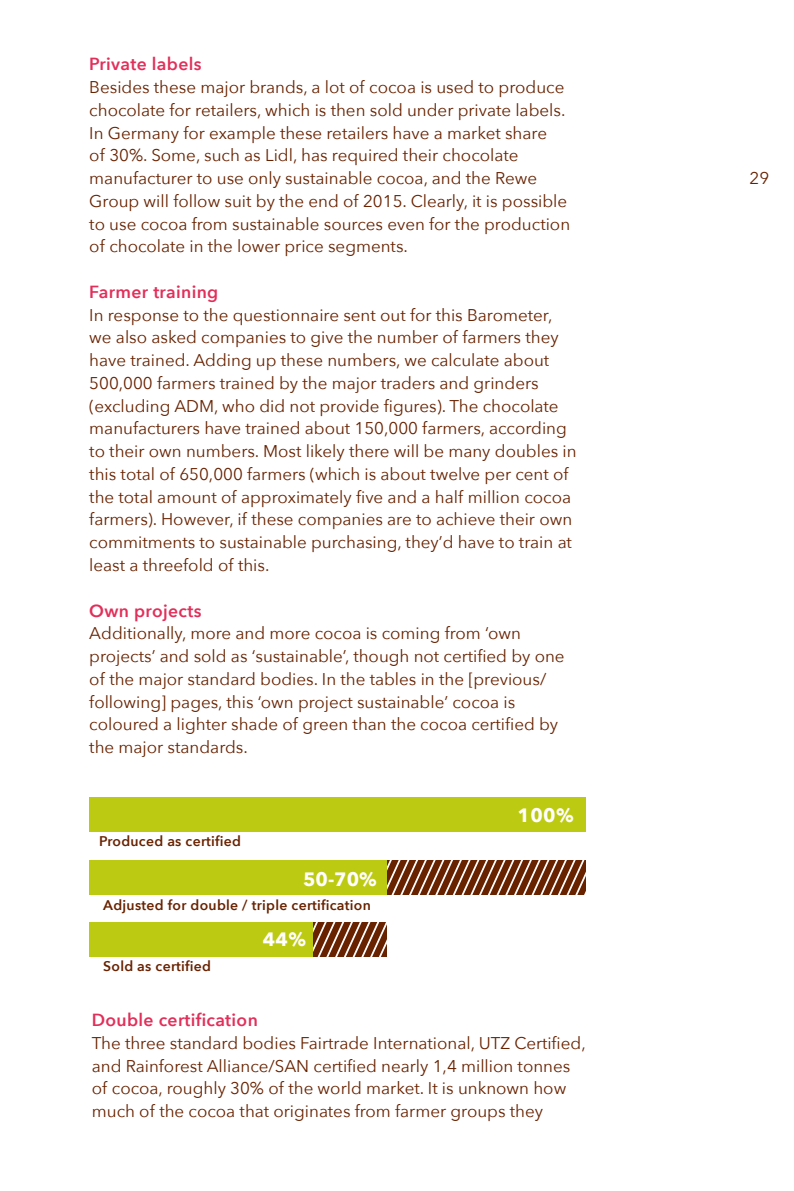
<style>
.page{position:relative;width:794px;height:1191px;background:#fff}
.page>*{position:absolute;margin:0;border:0;box-sizing:border-box;transform-origin:0 0}
.t1{font:700 19.25px "Avenir Next";letter-spacing:.02em;color:#fff}
.t2{font:600 17.5px "Avenir Next";letter-spacing:.02em;color:#e22f5a}
.t3{font:16.97px/22.8px "Avenir Next";color:#682200}
.t4{font:600 14px "Avenir Next";letter-spacing:.02em;color:#682200}
</style>
<div class="page">
<svg style="left:313px;top:922px;width:74px;height:34px;background:#895339"></svg>
<svg style="left:387px;top:860px;width:199px;height:35px;background:#895338"></svg>
<div style="left:89px;top:797px;width:496px;height:35px;background:#bdca12"></div>
<div style="left:89px;top:860px;width:298px;height:35px;background:#bdca12"></div>
<div style="left:89px;top:922px;width:224px;height:35px;background:#bdca12"></div>
<p class="t2" style="left:89px;top:49px;width:114px">Private labels</p>
<p class="t3" style="left:89px;top:75px;width:482px">Besides these major brands, a lot of cocoa is used to produce chocolate for retailers, which is then sold under private labels.<br>In Germany for example these retailers have a market share<br>of 30%. Some, such as Lidl, has required their chocolate manufacturer to use only sustainable cocoa, and the Rewe Group will follow suit by the end of 2015. Clearly, it is possible to use cocoa from sustainable sources even for the production of chocolate in the lower price segments.</p>
<p class="t2" style="left:89px;top:277px;width:130px">Farmer training</p>
<p class="t3" style="left:89px;top:303px;width:489px">In response to the questionnaire sent out for this Barometer, we also asked companies to give the number of farmers they have trained. Adding up these numbers, we calculate about 500,000 farmers trained by the major traders and grinders (excluding ADM, who did not provide figures). The chocolate manufacturers have trained about 150,000 farmers, according to their own numbers. Most likely there will be many doubles in this total of 650,000 farmers (which is about twelve per cent of the total amount of approximately five and a half million cocoa farmers). However, if these companies are to achieve their own commitments to sustainable purchasing, they’d have to train at least a threefold of this.</p>
<p class="t2" style="left:89px;top:595px;width:114px">Own projects</p>
<p class="t3" style="left:89px;top:621px;width:477px">Additionally, more and more cocoa is coming from ‘own projects’ and sold as ‘sustainable’, though not certified by one of the major standard bodies. In the tables in the [previous/ following] pages, this ‘own project sustainable’ cocoa is coloured a lighter shade of green than the cocoa certified by the major standards.</p>
<p class="t4" style="left:99px;top:829px;width:143px">Produced as certified</p>
<p class="t1" style="left:303px;top:862px;width:75px">50-70%</p>
<p class="t4" style="left:103px;top:892px;width:269px">Adjusted for double / triple certification</p>
<p class="t4" style="left:103px;top:954px;width:109px">Sold as certified</p>
<p class="t1" style="left:263px;top:922px;width:45px">44%</p>
<p class="t1" style="left:517px;top:798px;width:57px">100%</p>
<p class="t2" style="left:92px;top:1005px;width:168px">Double certification</p>
<p class="t3" style="left:92px;top:1031px;width:495px">The three standard bodies Fairtrade International, UTZ Certified, and Rainforest Alliance/SAN certified nearly 1,4 million tonnes of cocoa, roughly 30% of the world market. It is unknown how much of the cocoa that originates from farmer groups they</p>
<p class="t3" style="left:749px;top:166px;width:21px">29</p>
</div>
